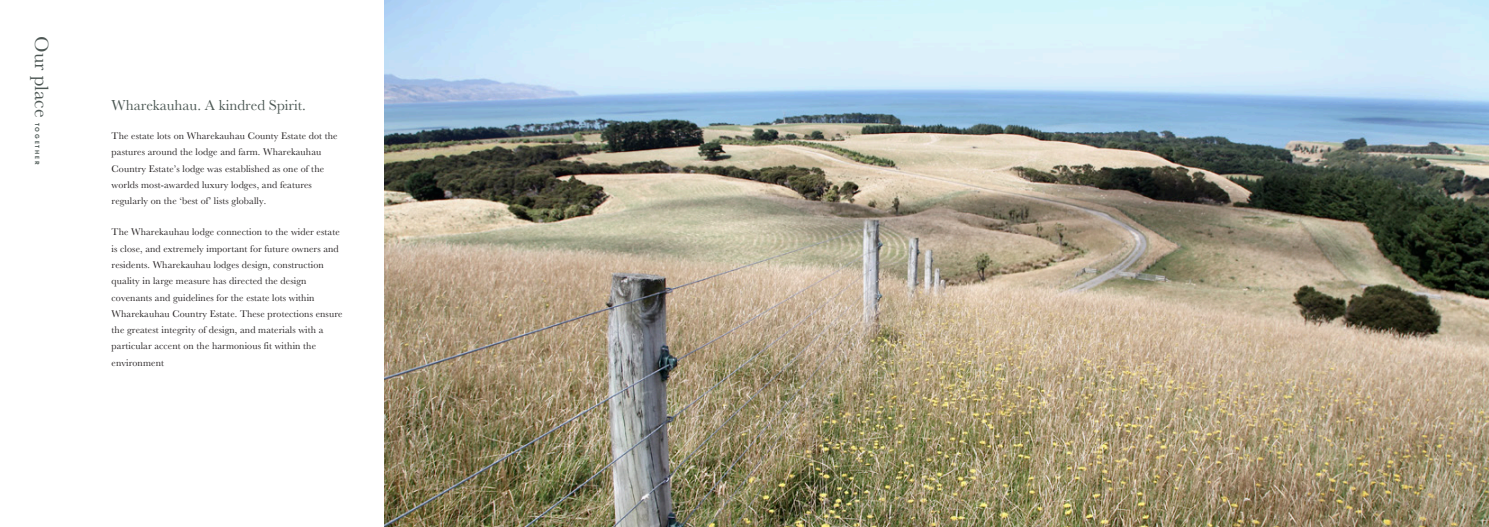
<style>
.page{position:relative;width:1489px;height:527px;background:#fff}
.page>*{position:absolute;margin:0;border:0;box-sizing:border-box;transform-origin:0 0}
.t1{font:20px "Baskerville";color:#4d5754}
.t2{font:15px "Baskerville";color:#4c5854}
.t3{font:10px/16.2px "Baskerville";letter-spacing:.01em;color:#231f20}
.t4{font:600 6.25px "Neuzeit FC";letter-spacing:.3em;color:#4c5854}
</style>
<div class="page">
<img style="left:385px;top:0;width:1103px;height:526px">
<h1 class="t1" style="left:54px;top:36px;width:83px;rotate:90deg">Our place</h1>
<p class="t4" style="left:41px;top:123px;width:43px;rotate:90deg">TOGETHER</p>
<h2 class="t2" style="left:112px;top:96px;width:196px">Wharekauhau. A kindred Spirit.</h2>
<p class="t3" style="left:112px;top:128px;width:227px">The estate lots on Wharekauhau County Estate dot the pastures around the lodge and farm. Wharekauhau Country Estate’s lodge was established as one of the worlds most-awarded luxury lodges, and features regularly on the ‘best of’ lists globally.</p>
<p class="t3" style="left:112px;top:224px;width:232px">The Wharekauhau lodge connection to the wider estate is close, and extremely important for future owners and residents. Wharekauhau lodges design, construction quality in large measure has directed the design covenants and guidelines for the estate lots within Wharekauhau Country Estate. These protections ensure the greatest integrity of design, and materials with a particular accent on the harmonious fit within the environment</p>
</div>
